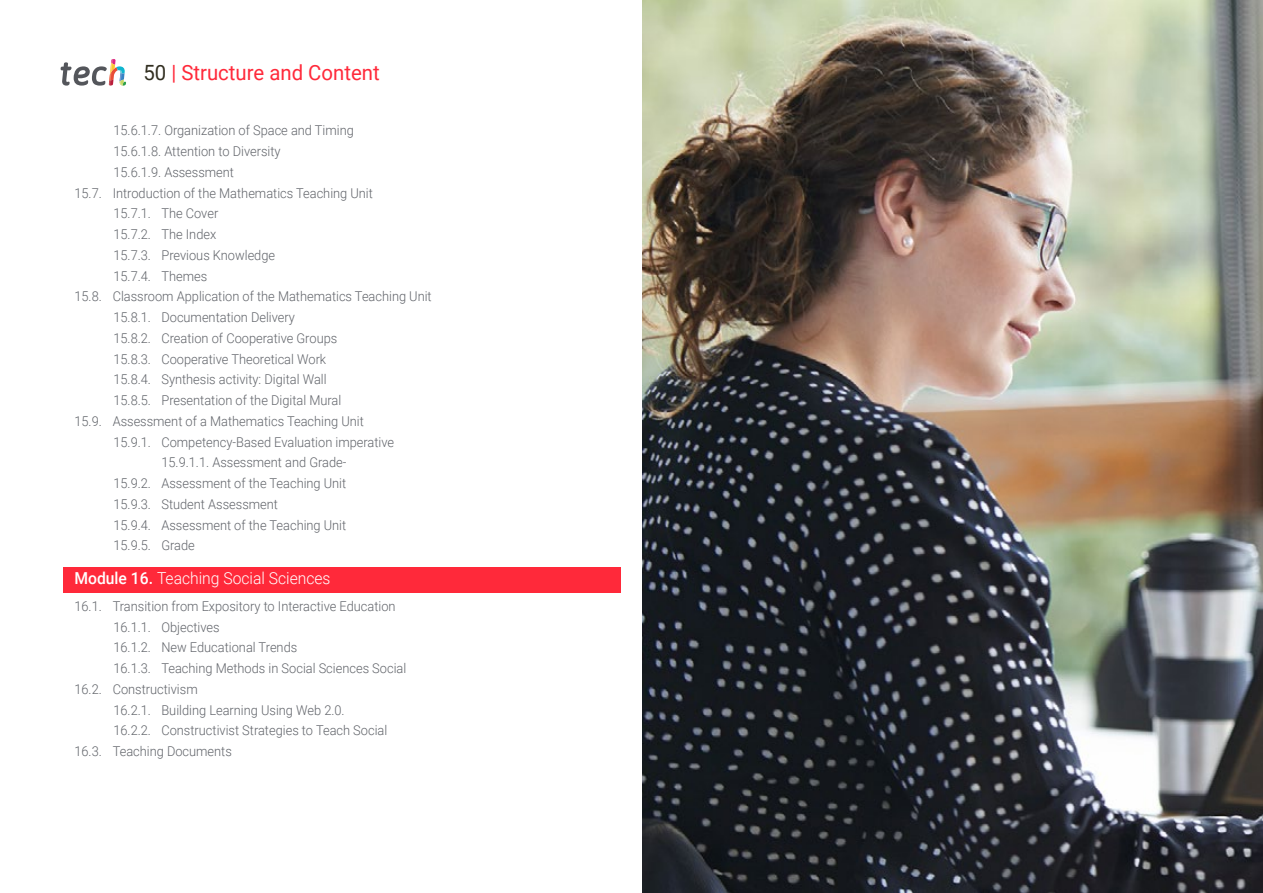
<style>
.page{position:relative;width:1263px;height:893px;background:#fff}
.page>*{position:absolute;margin:0;border:0;box-sizing:border-box;transform-origin:0 0}
.t1{font:21px "Roboto";color:#ff293a}
.t2{font:300 16.5px "Roboto";color:#fff;scale:.95 1}
.t3{font:300 13.5px "Roboto";color:#61646a;scale:.95 1}
.s1{color:#312e20}
.s2{font-weight:500}
</style>
<div class="page">
<svg style="left:61px;top:59px;width:65px;height:27px"></svg>
<div style="left:63px;top:567px;width:558px;height:25px;background:#ff293a"></div>
<img style="left:642px;top:0;width:621px;height:893px">
<h1 class="t1" style="left:144px;top:57px;width:238px"><span class="s1">50</span> | Structure and Content</h1>
<p class="t3" style="left:113px;top:121px;width:255px">15.6.1.7. Organization of Space and Timing</p>
<p class="t3" style="left:113px;top:142px;width:178px">15.6.1.8. Attention to Diversity</p>
<p class="t3" style="left:113px;top:163px;width:129px">15.6.1.9. Assessment</p>
<p class="t3" style="left:74px;top:183px;width:316px">15.7. Introduction of the Mathematics Teaching Unit</p>
<p class="t3" style="left:113px;top:204px;width:112px">15.7.1. The Cover</p>
<p class="t3" style="left:113px;top:225px;width:110px">15.7.2. The Index</p>
<p class="t3" style="left:113px;top:246px;width:172px">15.7.3. Previous Knowledge</p>
<p class="t3" style="left:113px;top:266px;width:100px">15.7.4. Themes</p>
<p class="t3" style="left:74px;top:287px;width:378px">15.8. Classroom Application of the Mathematics Teaching Unit</p>
<p class="t3" style="left:113px;top:308px;width:193px">15.8.1. Documentation Delivery</p>
<p class="t3" style="left:113px;top:329px;width:237px">15.8.2. Creation of Cooperative Groups</p>
<p class="t3" style="left:113px;top:349px;width:226px">15.8.3. Cooperative Theoretical Work</p>
<p class="t3" style="left:113px;top:370px;width:226px">15.8.4. Synthesis activity: Digital Wall</p>
<p class="t3" style="left:113px;top:391px;width:241px">15.8.5. Presentation of the Digital Mural</p>
<p class="t3" style="left:74px;top:412px;width:306px">15.9. Assessment of a Mathematics Teaching Unit</p>
<p class="t3" style="left:113px;top:432px;width:297px">15.9.1. Competency-Based Evaluation imperative</p>
<p class="t3" style="left:161px;top:453px;width:196px">15.9.1.1. Assessment and Grade-</p>
<p class="t3" style="left:113px;top:474px;width:247px">15.9.2. Assessment of the Teaching Unit</p>
<p class="t3" style="left:113px;top:495px;width:175px">15.9.3. Student Assessment</p>
<p class="t3" style="left:113px;top:515px;width:247px">15.9.4. Assessment of the Teaching Unit</p>
<p class="t3" style="left:113px;top:536px;width:87px">15.9.5. Grade</p>
<p class="t2" style="left:74px;top:566px;width:271px"><span class="s2">Module 16.</span> Teaching Social Sciences</p>
<p class="t3" style="left:74px;top:596px;width:340px">16.1. Transition from Expository to Interactive Education</p>
<p class="t3" style="left:113px;top:617px;width:113px">16.1.1. Objectives</p>
<p class="t3" style="left:113px;top:638px;width:195px">16.1.2. New Educational Trends</p>
<p class="t3" style="left:113px;top:659px;width:310px">16.1.3. Teaching Methods in Social Sciences Social</p>
<p class="t3" style="left:74px;top:679px;width:131px">16.2. Constructivism</p>
<p class="t3" style="left:113px;top:700px;width:245px">16.2.1. Building Learning Using Web 2.0.</p>
<p class="t3" style="left:113px;top:721px;width:290px">16.2.2. Constructivist Strategies to Teach Social</p>
<p class="t3" style="left:74px;top:742px;width:167px">16.3. Teaching Documents</p>
</div>
